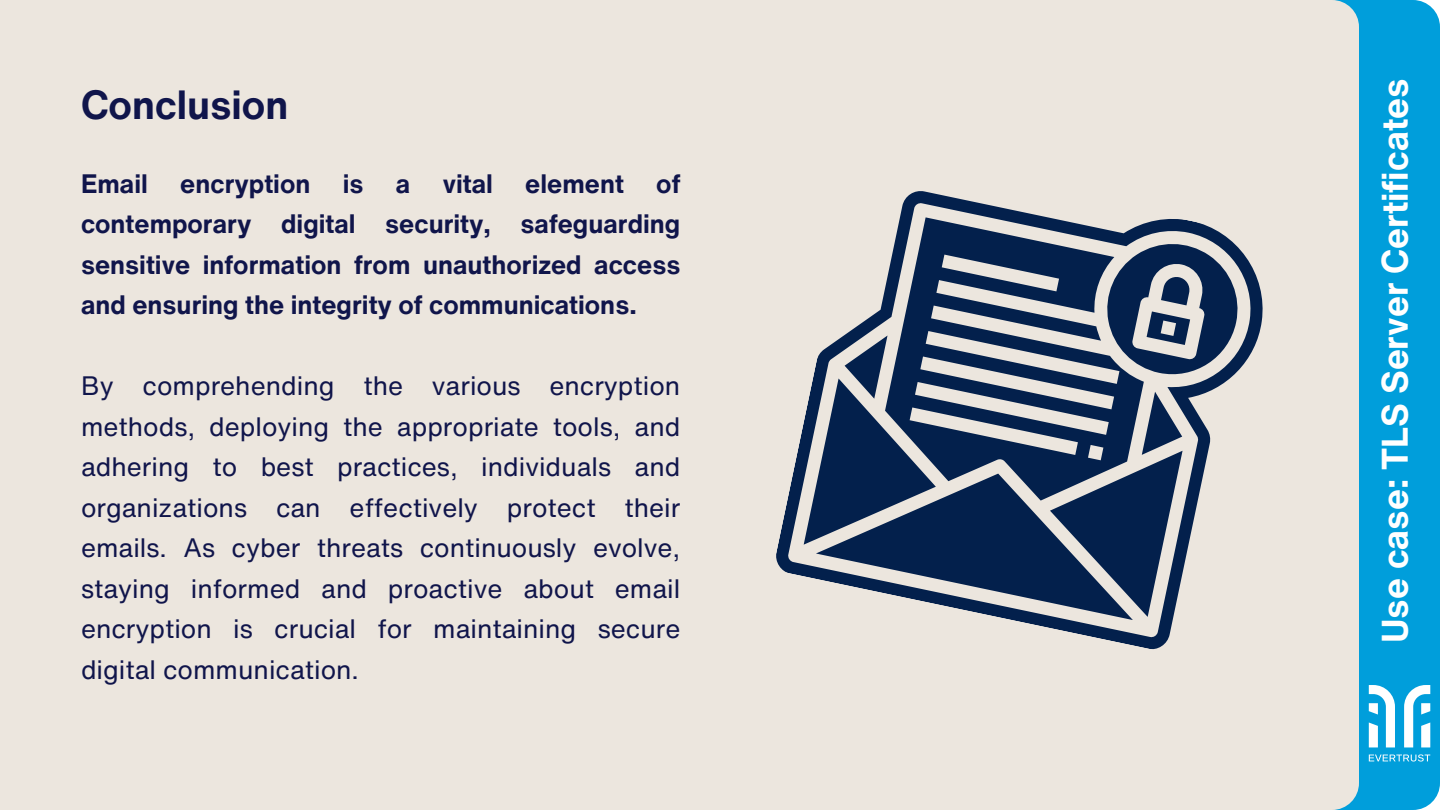
<style>
.page{position:relative;width:1440px;height:810px;background:#fff}
.page>*{position:absolute;margin:0;border:0;box-sizing:border-box;transform-origin:0 0}
.t1{font:700 39.7px "Helvetica Now Text";color:#10154b}
.t2{font:700 36px "Helvetica Now Text";color:#fff}
.t3{font:26px/40.5px "Helvetica Now Text";color:#10154b;text-align:justify}
.t4{font:700 26px/40.5px "Helvetica Now Text";color:#10154b;text-align:justify}
</style>
<div class="page">
<div style="left:137px;top:0;width:1303px;height:810px;background:#009edb;border-radius:27px"></div>
<div style="left:0;top:0;width:1359px;height:810px;background:#ece6de"></div>
<svg style="left:1369px;top:685px;width:26px;height:62px"></svg>
<svg style="left:1404px;top:685px;width:26px;height:62px"></svg>
<svg style="left:1369px;top:754px;width:61px;height:8px"></svg>
<svg style="left:773px;top:151px;width:509px;height:507px;background:#abafb5"></svg>
<svg style="left:804px;top:328px;width:150px;height:241px;background:#6b798d"></svg>
<svg style="left:816px;top:440px;width:341px;height:180px;background:#435674"></svg>
<h1 class="t1" style="left:81px;top:75px;width:209px">Conclusion</h1>
<h2 class="t2" style="left:1368px;top:643px;width:566px;rotate:-90deg">Use case: TLS Server Certificates</h2>
<p class="t4" style="left:81px;top:163px;width:601px">Email encryption is a vital element of contemporary digital security, safeguarding sensitive information from unauthorized access and ensuring the integrity of communications.</p>
<p class="t3" style="left:81px;top:365px;width:601px">By comprehending the various encryption methods, deploying the appropriate tools, and adhering to best practices, individuals and organizations can effectively protect their emails. As cyber threats continuously evolve, staying informed and proactive about email encryption is crucial for maintaining secure digital communication.</p>
</div>
